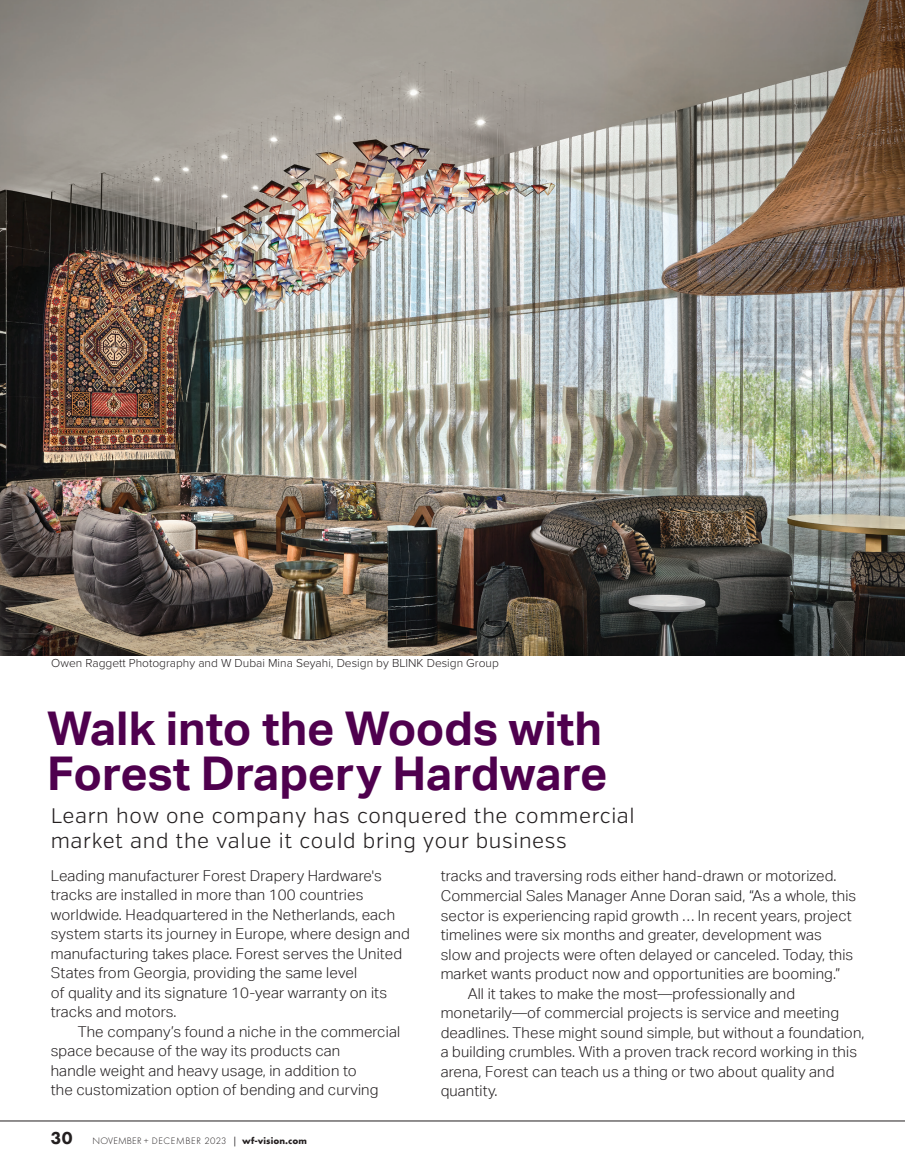
<style>
.page{position:relative;width:905px;height:1175px;background:#fff}
.page>*{position:absolute;margin:0;border:0;box-sizing:border-box;transform-origin:0 0}
.Paragraph_Style_2{font:700 46.5px/45px "Aktiv Grotesk";color:#4f004e}
.Paragraph_Style_2-2{font:300 21px/25.5px "Verb";letter-spacing:.03em;color:#231f20}
.Paragraph_Style_2-3{font:300 15px "Aktiv Grotesk";letter-spacing:.01em;color:#231f20}
._22_subhead_DEEP_VASE_copy{font:300 12px "Proxima Nova";color:#231f20}
.t1{font:300 9.75px "Futura PT";letter-spacing:.015em;color:#231f20}
.s1{font-weight:800;font-size:18px}
.s2{font-weight:400}
.s3{font-weight:700}
</style>
<div class="page">
<hr style="left:0;top:1120px;width:904px;height:1px;background:#231f20">
<img style="left:0;top:0;width:904px;height:655px">
<p class="_22_subhead_DEEP_VASE_copy" style="left:51px;top:654px;width:449px">Owen Raggett Photography and W Dubai Mina Seyahi, Design by BLINK Design Group</p>
<p class="Paragraph_Style_2" style="left:47px;top:706px;width:561px">Walk into the Woods with<br>Forest Drapery Hardware</p>
<p class="Paragraph_Style_2-2" style="left:51px;top:802px;width:585px">Learn how one company has conquered the commercial market and the value it could bring your business</p>
<p class="Paragraph_Style_2-3" style="left:51px;top:867px;width:333px">Leading manufacturer Forest Drapery Hardware's</p>
<p class="Paragraph_Style_2-3" style="left:51px;top:886px;width:314px">tracks are installed in more than 100 countries</p>
<p class="Paragraph_Style_2-3" style="left:51px;top:906px;width:346px">worldwide. Headquartered in the Netherlands, each</p>
<p class="Paragraph_Style_2-3" style="left:51px;top:925px;width:360px">system starts its journey in Europe, where design and</p>
<p class="Paragraph_Style_2-3" style="left:51px;top:945px;width:353px">manufacturing takes place. Forest serves the United</p>
<p class="Paragraph_Style_2-3" style="left:51px;top:964px;width:308px">States from Georgia, providing the same level</p>
<p class="Paragraph_Style_2-3" style="left:51px;top:984px;width:338px">of quality and its signature 10-year warranty on its</p>
<p class="Paragraph_Style_2-3" style="left:51px;top:1003px;width:127px">tracks and motors.</p>
<p class="Paragraph_Style_2-3" style="left:78px;top:1023px;width:324px">The company’s found a niche in the commercial</p>
<p class="Paragraph_Style_2-3" style="left:51px;top:1042px;width:291px">space because of the way its products can</p>
<p class="Paragraph_Style_2-3" style="left:51px;top:1062px;width:307px">handle weight and heavy usage, in addition to</p>
<p class="Paragraph_Style_2-3" style="left:51px;top:1081px;width:329px">the customization option of bending and curving</p>
<p class="t1" style="left:51px;top:1135px;width:257px"><span class="s1">30</span> NOVEMBER + DECEMBER 2023 <span class="s2">|</span> <span class="s3">wf-vision.com</span></p>
<p class="Paragraph_Style_2-3" style="left:440px;top:867px;width:397px">tracks and traversing rods either hand-drawn or motorized.</p>
<p class="Paragraph_Style_2-3" style="left:440px;top:887px;width:417px">Commercial Sales Manager Anne Doran said, “As a whole, this</p>
<p class="Paragraph_Style_2-3" style="left:440px;top:906px;width:412px">sector is experiencing rapid growth … In recent years, project</p>
<p class="Paragraph_Style_2-3" style="left:440px;top:926px;width:383px">timelines were six months and greater, development was</p>
<p class="Paragraph_Style_2-3" style="left:440px;top:945px;width:414px">slow and projects were often delayed or canceled. Today, this</p>
<p class="Paragraph_Style_2-3" style="left:440px;top:965px;width:401px">market wants product now and opportunities are booming.”</p>
<p class="Paragraph_Style_2-3" style="left:467px;top:984px;width:329px">All it takes to make the most—professionally and</p>
<p class="Paragraph_Style_2-3" style="left:440px;top:1004px;width:400px">monetarily—of commercial projects is service and meeting</p>
<p class="Paragraph_Style_2-3" style="left:440px;top:1023px;width:425px">deadlines. These might sound simple, but without a foundation,</p>
<p class="Paragraph_Style_2-3" style="left:440px;top:1043px;width:418px">a building crumbles. With a proven track record working in this</p>
<p class="Paragraph_Style_2-3" style="left:440px;top:1062px;width:395px">arena, Forest can teach us a thing or two about quality and</p>
<p class="Paragraph_Style_2-3" style="left:440px;top:1082px;width:58px">quantity.</p>
</div>
